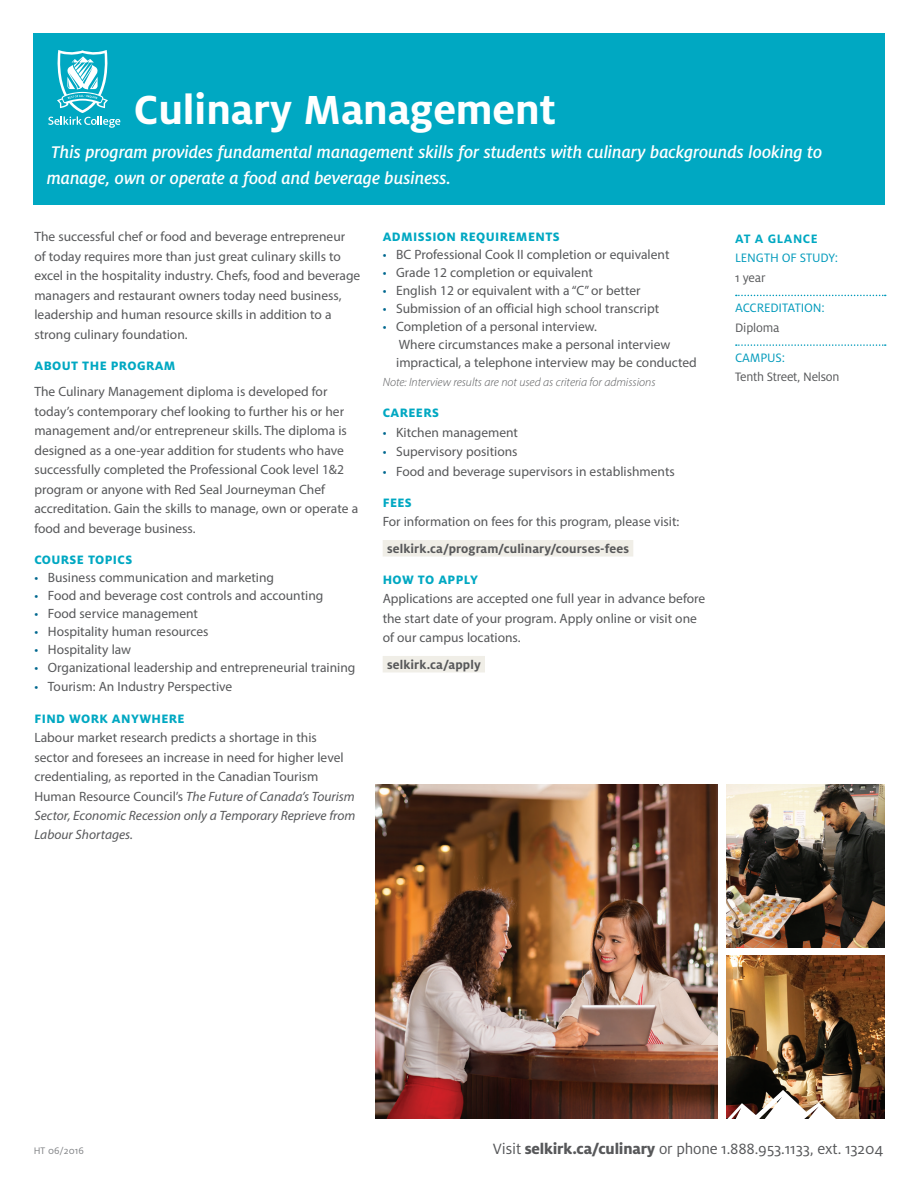
<style>
.page{position:relative;width:918px;height:1188px;background:#fff}
.page>*{position:absolute;margin:0;border:0;box-sizing:border-box;transform-origin:0 0}
.t1{font:700 45px "Milo OT";letter-spacing:-.005em;color:#fff}
.t2{font:italic 500 18.75px/25.5px "Milo OT";letter-spacing:-.01em;color:#fff}
.t3{font:16.5px "Milo OT";letter-spacing:-.01em;color:#57585a}
.t4{font:13.5px/19.5px "Myriad Pro";color:#57585a}
.t5{font:800 13.5px "Milo OT";letter-spacing:.03em;color:#00a8c2}
.t6{font:700 13.5px "Milo OT";letter-spacing:.01em;color:#57585a}
.t7{font:13.5px "Milo OT";letter-spacing:-.01em;color:#009abb}
.t8{font:13.5px "Milo OT";letter-spacing:-.02em;color:#57585a}
.t9{font:700 13.5px "Milo OT";letter-spacing:.04em;color:#00a8c2}
.t10{font:italic 300 12px "Myriad Pro";color:#57585a}
.t11{font:10.5px "Milo OT";color:#808285}
.s1{color:#00688f}
.s2{font-style:italic}
.s3{font-weight:800}
</style>
<div class="page">
<img style="left:726px;top:784px;width:158px;height:163px">
<img style="left:726px;top:956px;width:158px;height:163px">
<div style="left:33px;top:34px;width:852px;height:171px;background:#00a8c2"></div>
<svg style="left:48px;top:50px;width:72px;height:78px"></svg>
<img style="left:726px;top:1090px;width:111px;height:29px">
<img style="left:375px;top:784px;width:342px;height:335px">
<div style="left:383px;top:540px;width:250px;height:17px;background:#f0eee7"></div>
<div style="left:383px;top:656px;width:102px;height:16px;background:#f0eee7"></div>
<svg style="left:736px;top:295px;width:150px;height:1px"></svg>
<svg style="left:736px;top:344px;width:150px;height:2px"></svg>
<h1 class="t1" style="left:134px;top:85px;width:424px">Culinary Management</h1>
<h2 class="t2" style="left:47px;top:140px;width:777px">This program provides fundamental management skills for students with culinary backgrounds looking to manage, own or operate a food and beverage business.</h2>
<p class="t4" style="left:34px;top:227px;width:327px">The successful chef or food and beverage entrepreneur<br>of today requires more than just great culinary skills to excel in the hospitality industry. Chefs, food and beverage managers and restaurant owners today need business, leadership and human resource skills in addition to a strong culinary foundation.</p>
<p class="t5" style="left:34px;top:358px;width:143px">ABOUT THE PROGRAM</p>
<p class="t4" style="left:34px;top:382px;width:325px">The Culinary Management diploma is developed for today’s contemporary chef looking to further his or her management and/or entrepreneur skills. The diploma is designed as a one-year addition for students who have successfully completed the Professional Cook level 1&amp;2 program or anyone with Red Seal Journeyman Chef accreditation. Gain the skills to manage, own or operate a food and beverage business.</p>
<p class="t5" style="left:34px;top:552px;width:99px">COURSE TOPICS</p>
<p class="t4" style="left:34px;top:567px;width:241px"><span class="s1">•</span> Business communication and marketing</p>
<p class="t4" style="left:34px;top:585px;width:291px"><span class="s1">•</span> Food and beverage cost controls and accounting</p>
<p class="t4" style="left:34px;top:603px;width:165px"><span class="s1">•</span> Food service management</p>
<p class="t4" style="left:34px;top:621px;width:176px"><span class="s1">•</span> Hospitality human resources</p>
<p class="t4" style="left:34px;top:639px;width:98px"><span class="s1">•</span> Hospitality law</p>
<p class="t4" style="left:34px;top:657px;width:323px"><span class="s1">•</span> Organizational leadership and entrepreneurial training</p>
<p class="t4" style="left:34px;top:677px;width:199px"><span class="s1">•</span> Tourism: An Industry Perspective</p>
<p class="t5" style="left:34px;top:711px;width:152px">FIND WORK ANYWHERE</p>
<p class="t4" style="left:34px;top:728px;width:322px">Labour market research predicts a shortage in this<br>sector and foresees an increase in need for higher level credentialing, as reported in the Canadian Tourism Human Resource Council’s <span class="s2">The Future of Canada’s Tourism Sector, Economic Recession only a Temporary Reprieve from Labour Shortages.</span></p>
<p class="t5" style="left:383px;top:229px;width:178px">ADMISSION REQUIREMENTS</p>
<p class="t4" style="left:383px;top:244px;width:288px"><span class="s1">•</span> BC Professional Cook II completion or equivalent</p>
<p class="t4" style="left:383px;top:262px;width:212px"><span class="s1">•</span> Grade 12 completion or equivalent</p>
<p class="t4" style="left:383px;top:280px;width:259px"><span class="s1">•</span> English 12 or equivalent with a “C” or better</p>
<p class="t4" style="left:383px;top:298px;width:278px"><span class="s1">•</span> Submission of an official high school transcript</p>
<p class="t4" style="left:396px;top:317px;width:302px;line-height:18px;text-indent:-14px"><span class="s1">•</span> Completion of a personal interview.<br>Where circumstances make a personal interview impractical, a telephone interview may be conducted</p>
<p class="t10" style="left:383px;top:375px;width:274px">Note: Interview results are not used as criteria for admissions</p>
<p class="t5" style="left:383px;top:405px;width:58px">CAREERS</p>
<p class="t4" style="left:383px;top:422px;width:137px"><span class="s1">•</span> Kitchen management</p>
<p class="t4" style="left:383px;top:442px;width:136px"><span class="s1">•</span> Supervisory positions</p>
<p class="t4" style="left:383px;top:461px;width:294px"><span class="s1">•</span> Food and beverage supervisors in establishments</p>
<p class="t5" style="left:383px;top:495px;width:30px">FEES</p>
<p class="t4" style="left:383px;top:512px;width:298px">For information on fees for this program, please visit:</p>
<p class="t6" style="left:387px;top:541px;width:244px">selkirk.ca/program/culinary/courses-fees</p>
<p class="t5" style="left:383px;top:572px;width:97px">HOW TO APPLY</p>
<p class="t4" style="left:383px;top:589px;width:324px">Applications are accepted one full year in advance before the start date of your program. Apply online or visit one of our campus locations.</p>
<p class="t6" style="left:387px;top:657px;width:95px">selkirk.ca/apply</p>
<p class="t9" style="left:735px;top:231px;width:84px">AT A GLANCE</p>
<p class="t7" style="left:735px;top:251px;width:105px">LENGTH OF STUDY:</p>
<p class="t8" style="left:735px;top:270px;width:32px">1 year</p>
<p class="t7" style="left:735px;top:301px;width:91px">ACCREDITATION:</p>
<p class="t8" style="left:735px;top:320px;width:46px">Diploma</p>
<p class="t7" style="left:735px;top:350px;width:52px">CAMPUS:</p>
<p class="t8" style="left:735px;top:370px;width:106px">Tenth Street, Nelson</p>
<p class="t11" style="left:34px;top:1145px;width:52px">HT 06/2016</p>
<p class="t3" style="left:493px;top:1140px;width:392px">Visit <span class="s3">selkirk.ca/culinary</span> or phone 1.888.953.1133, ext. 13204</p>
</div>
